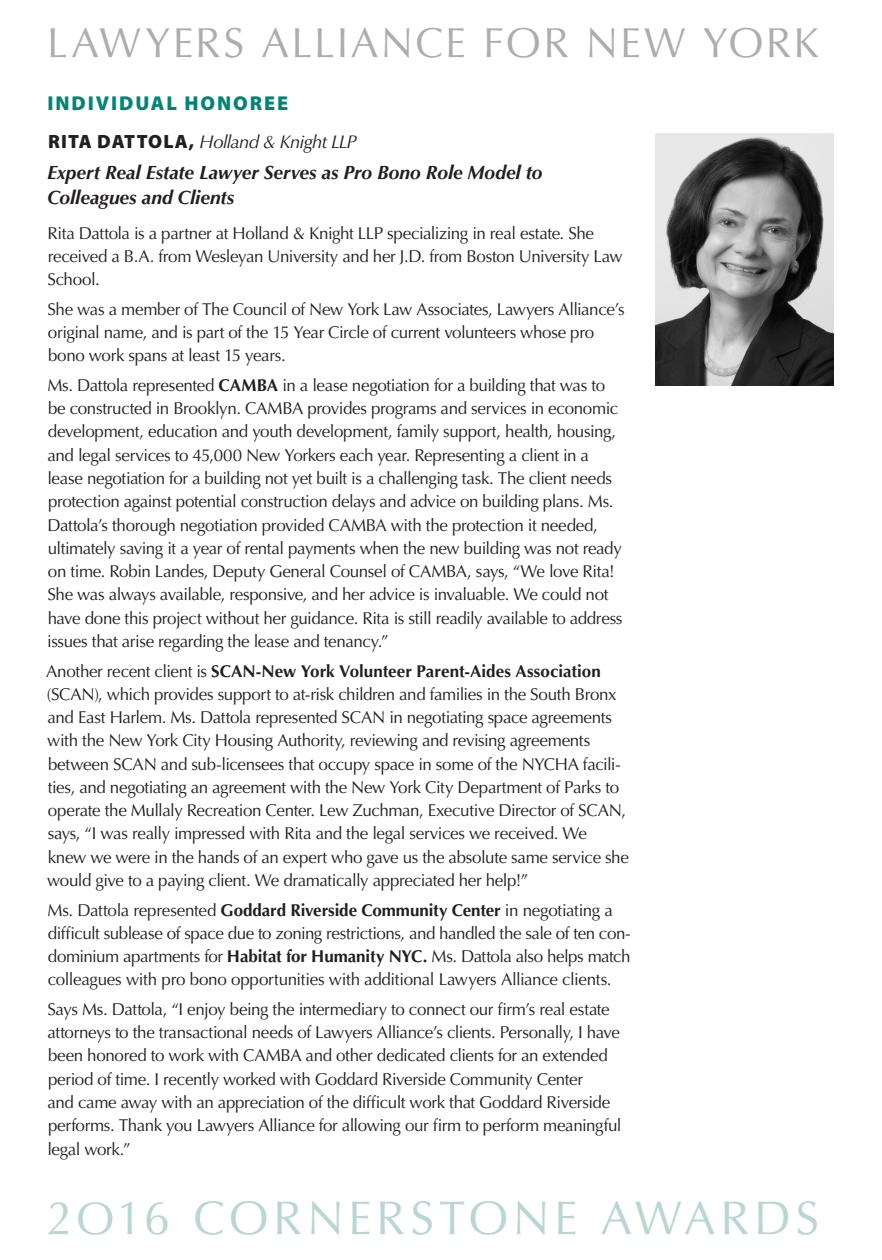
<style>
.page{position:relative;width:882px;height:1260px;background:#fff}
.page>*{position:absolute;margin:0;border:0;box-sizing:border-box;transform-origin:0 0}
.t1{font:47.25px "Optima LT Std";letter-spacing:.095em;color:#b8d6d2}
.t2{font:42px "Optima LT Std";letter-spacing:.055em;color:#acadb1}
.MajorHeading{font:900 20.12px "Myriad Pro";letter-spacing:.095em;color:#008575}
.AchievementA{font:italic 700 19.25px/25.4px "Optima LT Std";letter-spacing:-.005em;color:#231f20}
.NAME{font:italic 18.38px "Optima LT Std";letter-spacing:-.03em;color:#231f20}
.BodyA{font:17.15px/23.3px "Optima LT Std";letter-spacing:-.02em;color:#231f20}
.s1{font-family:"Myriad Pro";font-weight:900;font-style:normal;font-size:19.25px}
.s2{font-weight:700}
.s3{font-size:45.5px}
</style>
<div class="page">
<img style="left:656px;top:134px;width:178px;height:252px">
<h2 class="t2" style="left:47px;top:19px;width:773px">LAWYERS ALLIANCE FOR NEW YORK</h2>
<p class="MajorHeading" style="left:47px;top:89px;width:242px">INDIVIDUAL HONOREE</p>
<p class="NAME" style="left:48px;top:131px;width:310px"><span class="s1">RITA DATTOLA,</span> Holland &amp; Knight LLP</p>
<p class="AchievementA" style="left:47px;top:160px;width:497px">Expert Real Estate Lawyer Serves as Pro Bono Role Model to<br>Colleagues and Clients</p>
<p class="BodyA" style="left:47px;top:222px;width:577px">Rita Dattola is a partner at Holland &amp; Knight LLP specializing in real estate. She received a B.A. from Wesleyan University and her J.D. from Boston University Law<br>School.</p>
<p class="BodyA" style="left:47px;top:298px;width:579px">She was a member of The Council of New York Law Associates, Lawyers Alliance’s original name, and is part of the 15 Year Circle of current volunteers whose pro bono work spans at least 15 years.</p>
<p class="BodyA" style="left:47px;top:374px;width:577px">Ms. Dattola represented <span class="s2">CAMBA</span> in a lease negotiation for a building that was to be constructed in Brooklyn. CAMBA provides programs and services in economic development, education and youth development, family support, health, housing, and legal services to 45,000 New Yorkers each year. Representing a client in a lease negotiation for a building not yet built is a challenging task. The client needs protection against potential construction delays and advice on building plans. Ms.<br>Dattola’s thorough negotiation provided CAMBA with the protection it needed, ultimately saving it a year of rental payments when the new building was not ready on time. Robin Landes, Deputy General Counsel of CAMBA, says, “We love Rita!<br>She was always available, responsive, and her advice is invaluable. We could not have done this project without her guidance. Rita is still readily available to address issues that arise regarding the lease and tenancy.”</p>
<p class="BodyA" style="left:46px;top:659px;width:584px">Another recent client is <span class="s2">SCAN-New York Volunteer Parent-Aides Association </span>(SCAN), which provides support to at-risk children and families in the South Bronx and East Harlem. Ms. Dattola represented SCAN in negotiating space agreements with the New York City Housing Authority, reviewing and revising agreements between SCAN and sub-licensees that occupy space in some of the NYCHA facili&shy;ties, and negotiating an agreement with the New York City Department of Parks to operate the Mullaly Recreation Center. Lew Zuchman, Executive Director of SCAN, says, “I was really impressed with Rita and the legal services we received. We<br>knew we were in the hands of an expert who gave us the absolute same service she would give to a paying client. We dramatically appreciated her help!”</p>
<p class="BodyA" style="left:47px;top:898px;width:585px">Ms. Dattola represented <span class="s2">Goddard Riverside Community Center</span> in negotiating a difficult sublease of space due to zoning restrictions, and handled the sale of ten con&shy;dominium apartments for <span class="s2">Habitat for Humanity NYC.</span> Ms. Dattola also helps match colleagues with pro bono opportunities with additional Lawyers Alliance clients.</p>
<p class="BodyA" style="left:47px;top:998px;width:576px">Says Ms. Dattola, “I enjoy being the intermediary to connect our firm’s real estate attorneys to the transactional needs of Lawyers Alliance’s clients. Personally, I have been honored to work with CAMBA and other dedicated clients for an extended period of time. I recently worked with Goddard Riverside Community Center<br>and came away with an appreciation of the difficult work that Goddard Riverside performs. Thank you Lawyers Alliance for allowing our firm to perform meaningful legal work.”</p>
<h1 class="t1" style="left:47px;top:1190px;width:773px">2<span class="s3">O</span>16 CORNERSTONE AWARDS</h1>
</div>
